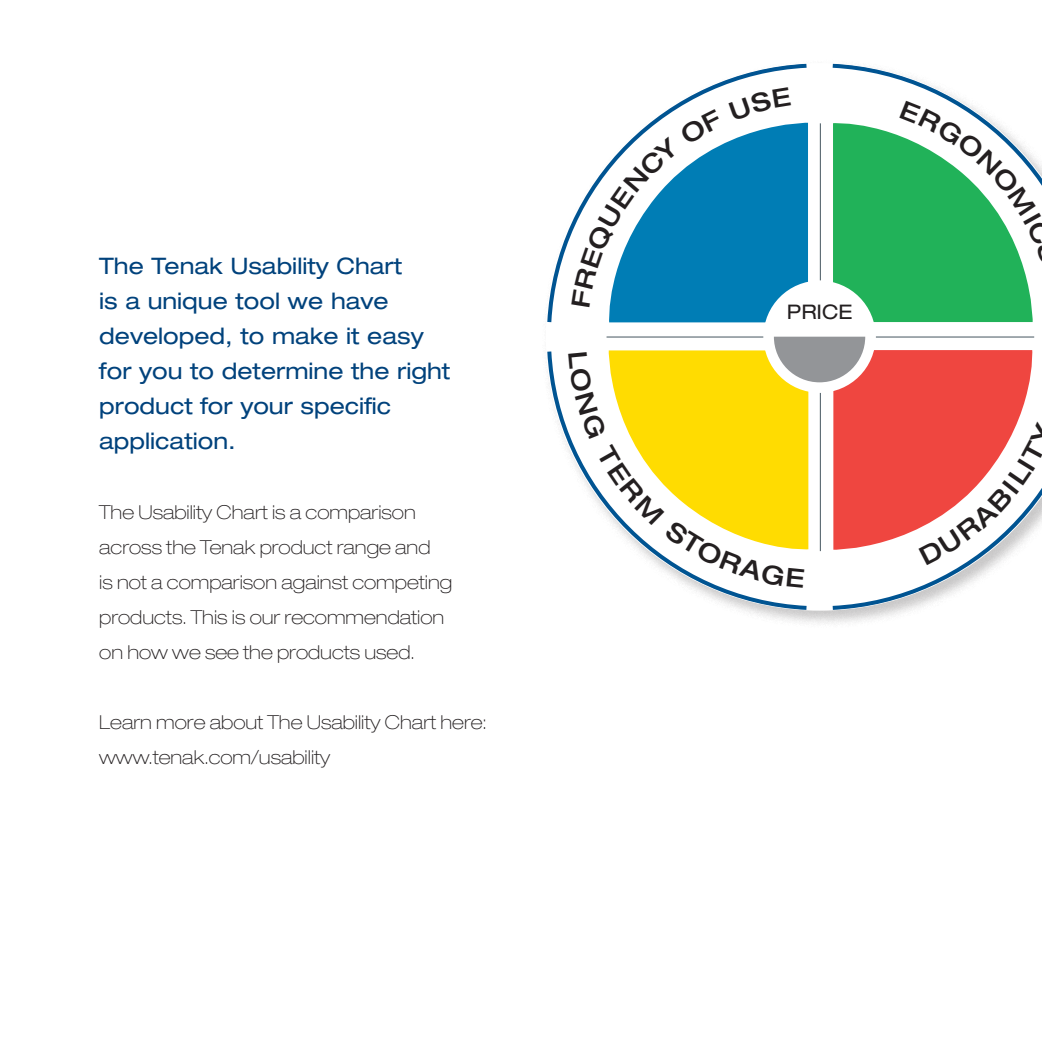
<style>
.page{position:relative;width:1042px;height:1042px;background:#fff}
.page>*{position:absolute;margin:0;border:0;box-sizing:border-box;transform-origin:0 0}
.t1{font:expanded 22.75px/35px "Helvetica Neue LT Pro";color:#01427c}
.t2{font:expanded 20.12px "Helvetica Neue LT Pro";color:#231f20}
.t3{font:100 expanded 19.25px/35px "Helvetica Neue LT Pro";color:#231f20}
</style>
<div class="page">
<div style="left:542px;top:59px;width:500px;height:570px;background:#231f20;opacity:.25"></div>
<svg style="left:598px;top:114px;width:444px;height:223px"></svg>
<hr style="left:820px;top:123px;width:1px;height:428px;background:#45555f">
<div style="left:763px;top:281px;width:112px;height:112px;background:#fff;border-radius:50%"></div>
<svg style="left:546px;top:63px;width:264px;height:263px"></svg>
<svg style="left:828px;top:63px;width:214px;height:263px"></svg>
<svg style="left:546px;top:347px;width:264px;height:263px"></svg>
<svg style="left:828px;top:588px;width:214px;height:22px"></svg>
<svg style="left:571px;top:88px;width:237px;height:234px"></svg>
<svg style="left:833px;top:100px;width:209px;height:222px"></svg>
<svg style="left:568px;top:337px;width:474px;height:251px"></svg>
<p class="t1" style="left:99px;top:249px;width:352px">The Tenak Usability Chart<br>is a unique tool we have developed, to make it easy for you to determine the right product for your specific application.</p>
<p class="t3" style="left:99px;top:495px;width:354px">The Usability Chart is a comparison across the Tenak product range and<br>is not a comparison against competing products. This is our recommendation on how we see the products used.</p>
<p class="t3" style="left:99px;top:705px;width:389px">Learn more about The Usability Chart here:</p>
<p class="t3" style="left:99px;top:740px;width:233px">www.tenak.com/usability</p>
<p class="t2" style="left:787px;top:301px;width:67px">PRICE</p>
</div>
